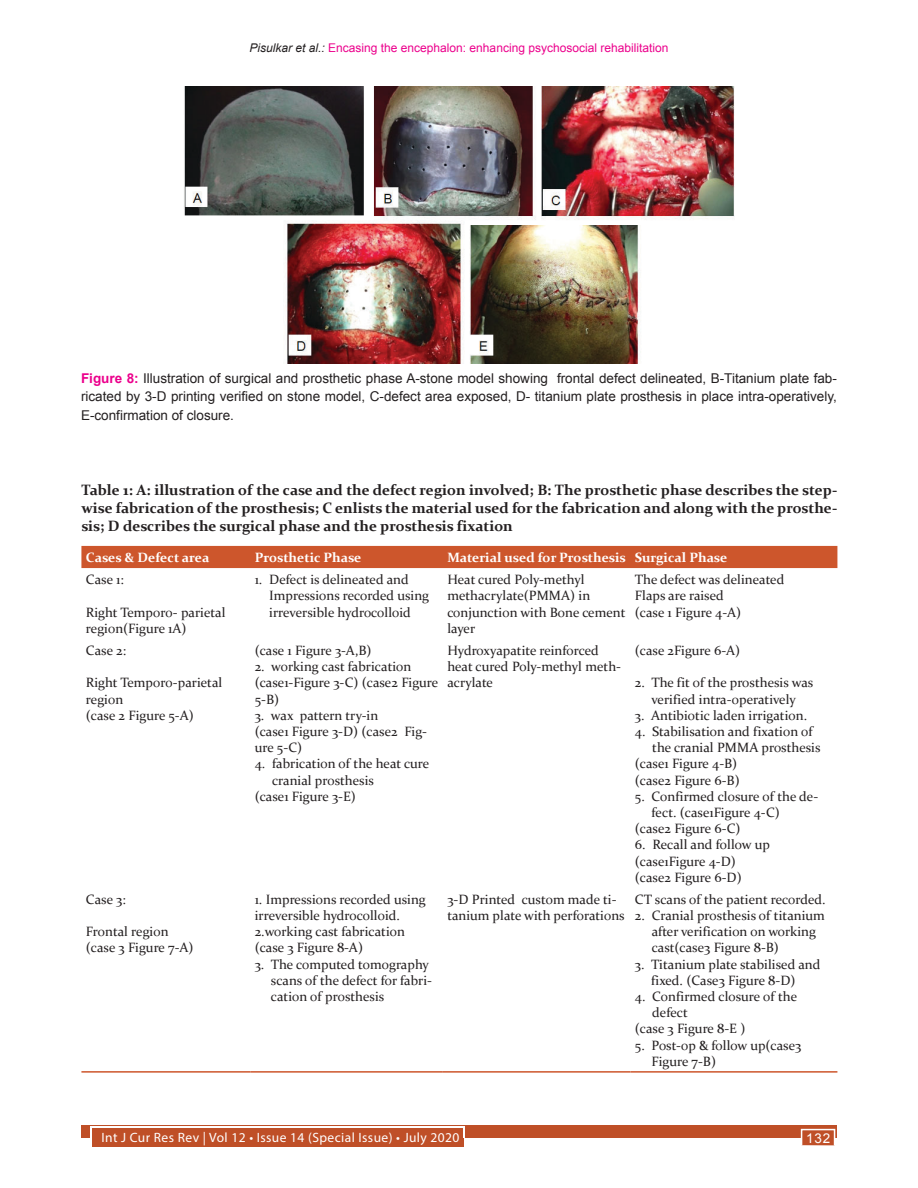
<style>
.page{position:relative;width:918px;height:1188px;background:#fff}
.page>*{position:absolute;margin:0;border:0;box-sizing:border-box;transform-origin:0 0}
.Table_caption{font:700 15px/18px "Constantia";color:#231f20;text-align:justify}
.Table_text{font:13.5px/16.2px "Constantia";color:#231f20}
.Figure_caption{font:13.5px/18.9px "Arial";color:#231f20;text-align:justify}
.Table_text-2{font:700 13.5px "Constantia";color:#fff}
.t1{font:13.5px "Myriad Pro";letter-spacing:.03em;color:#fff}
.t2{font:13.5px "Arial";color:#fff}
.t3{font:12px "Arial";color:#ec008c}
.s1{font-style:italic;color:#231f20}
.s2{font-weight:700;color:#ec008c}
</style>
<div class="page">
<div style="left:81px;top:1125px;width:756px;height:13px;background:#bf4f27"></div>
<div style="left:92px;top:1128px;width:371px;height:19px;background:#bf4f27"></div>
<hr style="left:91px;top:1127px;width:372px;height:1px;background:#fff">
<svg style="left:463px;top:1127px;width:2px;height:11px"></svg>
<div style="left:801px;top:1129px;width:34px;height:17px;background:#bf4f27;border:2px solid #fff"></div>
<div style="left:81px;top:546px;width:756px;height:22px;background:#cd562c"></div>
<hr style="left:81px;top:1071px;width:169px;height:2px;background:#cd562c">
<hr style="left:250px;top:1071px;width:193px;height:2px;background:#cd562c">
<hr style="left:443px;top:1071px;width:187px;height:2px;background:#cd562c">
<hr style="left:630px;top:1071px;width:207px;height:2px;background:#cd562c">
<img style="left:184px;top:86px;width:551px;height:277px">
<p class="t3" style="left:250px;top:40px;width:420px"><span class="s1">Pisulkar et al.:</span> Encasing the encephalon: enhancing psychosocial rehabilitation</p>
<p class="Figure_caption" style="left:81px;top:368px;width:757px"><span class="s2">Figure 8:</span> Illustration of surgical and prosthetic phase A-stone model showing frontal defect delineated, B-Titanium plate fab&shy;ricated by 3-D printing verified on stone model, C-defect area exposed, D- titanium plate prosthesis in place intra-operatively, E-confirmation of closure.</p>
<p class="Table_caption" style="left:81px;top:480px;width:758px">Table 1: A: illustration of the case and the defect region involved; B: The prosthetic phase describes the step&shy;wise fabrication of the prosthesis; C enlists the material used for the fabrication and along with the prosthe&shy;sis; D describes the surgical phase and the prosthesis fixation</p>
<p class="Table_text-2" style="left:86px;top:548px;width:125px">Cases &amp; Defect area</p>
<p class="Table_text-2" style="left:255px;top:548px;width:108px">Prosthetic Phase</p>
<p class="Table_text-2" style="left:447px;top:548px;width:180px">Material used for Prosthesis</p>
<p class="Table_text-2" style="left:635px;top:548px;width:94px">Surgical Phase</p>
<p class="Table_text" style="left:86px;top:571px;width:39px">Case 1:</p>
<p class="Table_text" style="left:86px;top:603px;width:141px">Right Temporo- parietal region(Figure 1A)</p>
<p class="Table_text" style="left:269px;top:571px;width:161px;text-indent:-14px">1. Defect is delineated and<br>Impressions recorded using irreversible hydrocolloid</p>
<p class="Table_text" style="left:447px;top:571px;width:180px">Heat cured Poly-methyl methacrylate(PMMA) in conjunction with Bone cement layer</p>
<p class="Table_text" style="left:635px;top:571px;width:151px">The defect was delineated</p>
<p class="Table_text" style="left:635px;top:587px;width:90px">Flaps are raised</p>
<p class="Table_text" style="left:635px;top:603px;width:108px">(case 1 Figure 4-A)</p>
<p class="Table_text" style="left:86px;top:642px;width:42px">Case 2:</p>
<p class="Table_text" style="left:86px;top:674px;width:138px">Right Temporo-parietal region</p>
<p class="Table_text" style="left:86px;top:706px;width:109px">(case 2 Figure 5-A)</p>
<p class="Table_text" style="left:86px;top:891px;width:41px">Case 3:</p>
<p class="Table_text" style="left:86px;top:923px;width:84px">Frontal region</p>
<p class="Table_text" style="left:86px;top:939px;width:109px">(case 3 Figure 7-A)</p>
<p class="Table_text" style="left:255px;top:642px;width:118px">(case 1 Figure 3-A,B)</p>
<p class="Table_text" style="left:255px;top:658px;width:158px">2. working cast fabrication</p>
<p class="Table_text" style="left:255px;top:674px;width:185px">(case1-Figure 3-C) (case2 Figure<br>5-B)</p>
<p class="Table_text" style="left:255px;top:706px;width:125px">3. wax pattern try-in</p>
<p class="Table_text" style="left:255px;top:723px;width:174px">(case1 Figure 3-D) (case2 Fig&shy;ure 5-C)</p>
<p class="Table_text" style="left:272px;top:755px;width:159px;text-indent:-17px">4. fabrication of the heat cure cranial prosthesis</p>
<p class="Table_text" style="left:255px;top:787px;width:103px">(case1 Figure 3-E)</p>
<p class="Table_text" style="left:255px;top:891px;width:172px">1. Impressions recorded using irreversible hydrocolloid.</p>
<p class="Table_text" style="left:255px;top:923px;width:152px">2.working cast fabrication</p>
<p class="Table_text" style="left:255px;top:939px;width:110px">(case 3 Figure 8-A)</p>
<p class="Table_text" style="left:271px;top:955px;width:163px;text-indent:-16px">3. The computed tomography scans of the defect for fabri&shy;cation of prosthesis</p>
<p class="Table_text" style="left:447px;top:642px;width:175px">Hydroxyapatite reinforced heat cured Poly-methyl meth&shy;acrylate</p>
<p class="Table_text" style="left:635px;top:642px;width:107px">(case 2Figure 6-A)</p>
<p class="Table_text" style="left:635px;top:674px;width:180px;text-align:center">2. The fit of the prosthesis was verified intra-operatively</p>
<p class="Table_text" style="left:635px;top:706px;width:174px">3. Antibiotic laden irrigation.</p>
<p class="Table_text" style="left:652px;top:723px;width:170px;text-indent:-17px">4. Stabilisation and fixation of the cranial PMMA prosthesis</p>
<p class="Table_text" style="left:635px;top:755px;width:104px">(case1 Figure 4-B)</p>
<p class="Table_text" style="left:635px;top:771px;width:106px">(case2 Figure 6-B)</p>
<p class="Table_text" style="left:652px;top:787px;width:168px;text-indent:-17px">5. Confirmed closure of the de&shy;fect. (case1Figure 4-C)</p>
<p class="Table_text" style="left:635px;top:820px;width:107px">(case2 Figure 6-C)</p>
<p class="Table_text" style="left:635px;top:836px;width:137px">6. Recall and follow up</p>
<p class="Table_text" style="left:635px;top:852px;width:102px">(case1Figure 4-D)</p>
<p class="Table_text" style="left:635px;top:868px;width:108px">(case2 Figure 6-D)</p>
<p class="Table_text" style="left:447px;top:891px;width:179px">3-D Printed custom made ti&shy;tanium plate with perforations</p>
<p class="Table_text" style="left:635px;top:891px;width:192px">CT scans of the patient recorded.</p>
<p class="Table_text" style="left:652px;top:907px;width:175px;text-indent:-17px">2. Cranial prosthesis of titanium after verification on working cast(case3 Figure 8-B)</p>
<p class="Table_text" style="left:651px;top:955px;width:171px;text-indent:-16px">3. Titanium plate stabilised and fixed. (Case3 Figure 8-D)</p>
<p class="Table_text" style="left:652px;top:988px;width:146px;text-indent:-17px">4. Confirmed closure of the defect</p>
<p class="Table_text" style="left:635px;top:1020px;width:112px">(case 3 Figure 8-E )</p>
<p class="Table_text" style="left:652px;top:1036px;width:151px;text-indent:-17px">5. Post-op &amp; follow up(case3<br>Figure 7-B)</p>
<p class="t1" style="left:101px;top:1129px;width:359px">Int J Cur Res Rev | Vol 12 • Issue 14 (Special Issue) • July 2020</p>
<p class="t2" style="left:806px;top:1130px;width:26px">132</p>
</div>
